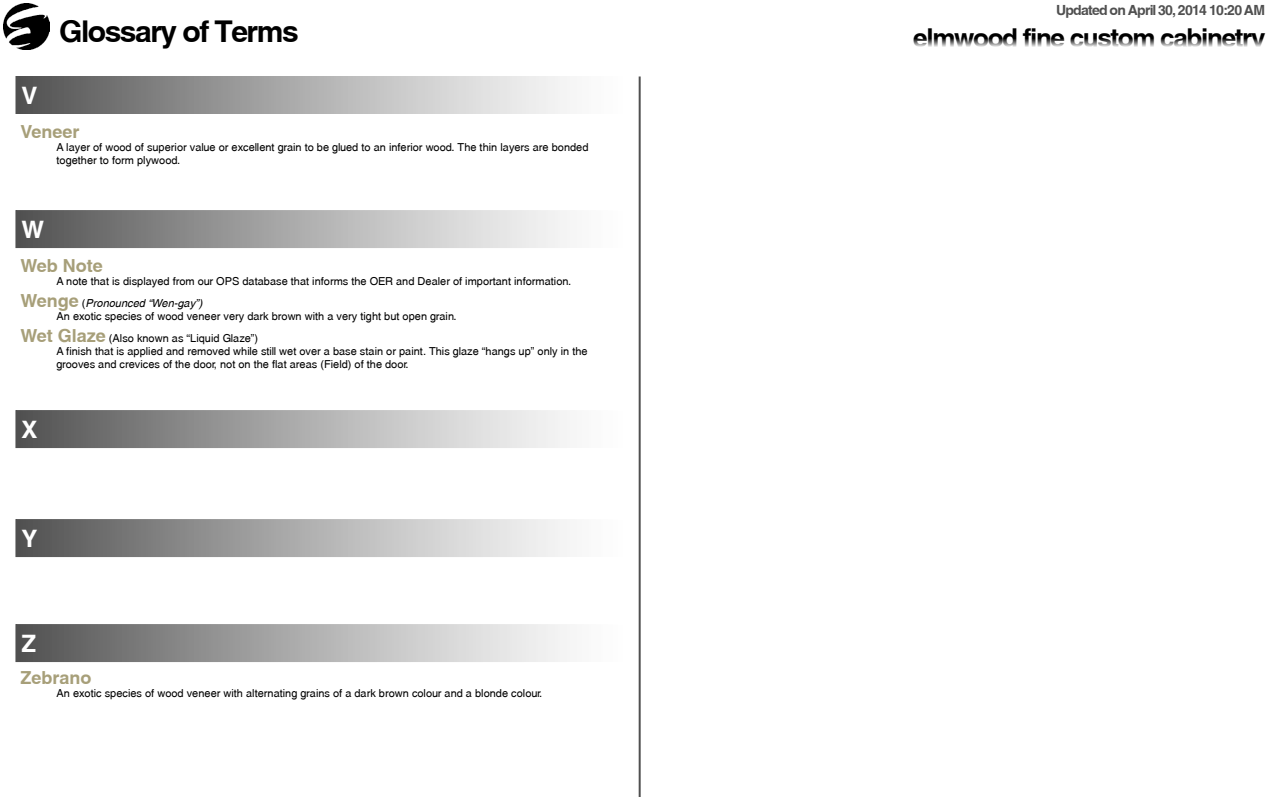
<style>
.page{position:relative;width:1280px;height:800px;background:#fff}
.page>*{position:absolute;margin:0;border:0;box-sizing:border-box;transform-origin:0 0}
.t1{font:700 30px "Swansea";letter-spacing:-.05em;color:#000}
.t2{font:700 26px "Swansea";letter-spacing:-.05em;color:#000}
.t3{font:700 24px "Swansea";color:#fff}
.t4{font:700 18px "Swansea";color:#a79f79}
.t5{font:700 14px "Swansea";letter-spacing:-.05em;color:#505050}
.t6{font:11px/13.2px "Swansea";color:#000}
.s1{font-weight:700;font-size:18px;color:#a79f79}
.s2{font-style:italic}
</style>
<div class="page">
<img style="left:3px;top:3px;width:47px;height:47px">
<hr style="left:639px;top:76px;width:2px;height:721px;background:#505050">
<div style="left:16px;top:76px;width:613px;height:38px;background:linear-gradient(to right,#565656,#fff)"></div>
<div style="left:16px;top:76px;width:614px;height:38px;border:1px solid #505050"></div>
<div style="left:16px;top:211px;width:613px;height:37px;background:linear-gradient(to right,#565656,#fff)"></div>
<div style="left:15px;top:210px;width:614px;height:38px;border:1px solid #505050"></div>
<div style="left:16px;top:411px;width:613px;height:37px;background:linear-gradient(to right,#565656,#fff)"></div>
<div style="left:15px;top:410px;width:614px;height:38px;border:1px solid #505050"></div>
<div style="left:16px;top:520px;width:613px;height:37px;background:linear-gradient(to right,#565656,#fff)"></div>
<div style="left:15px;top:519px;width:614px;height:38px;border:1px solid #505050"></div>
<div style="left:16px;top:625px;width:613px;height:37px;background:linear-gradient(to right,#565656,#fff)"></div>
<div style="left:15px;top:624px;width:614px;height:38px;border:1px solid #505050"></div>
<h3 class="t3" style="left:22px;top:81px;width:18px">V</h3>
<p class="t5" style="left:1056px;top:2px;width:211px">Updated on April 30, 2014 10:20 AM</p>
<h1 class="t1" style="left:59px;top:13px;width:241px">Glossary of Terms</h1>
<h2 class="t2" style="left:913px;top:22px;width:354px">elmwood fine custom cabinetry</h2>
<h3 class="t4" style="left:20px;top:121px;width:61px">Veneer</h3>
<p class="t6" style="left:57px;top:141px;width:534px">A layer of wood of superior value or excellent grain to be glued to an inferior wood. The thin layers are bonded together to form plywood.</p>
<h3 class="t3" style="left:21px;top:215px;width:24px">W</h3>
<h3 class="t4" style="left:20px;top:255px;width:84px">Web Note</h3>
<p class="t6" style="left:20px;top:271px;width:552px;line-height:21.6px;text-indent:36px">A note that is displayed from our OPS database that informs the OER and Dealer of important information.<br><span class="s1">Wenge</span> (<span class="s2">Pronounced “Wen-gay”)</span></p>
<p class="t6" style="left:20px;top:306px;width:438px;line-height:21.6px;text-indent:36px">An exotic species of wood veneer very dark brown with a very tight but open grain.<br><span class="s1">Wet Glaze</span> (Also known as “Liquid Glaze”)</p>
<p class="t6" style="left:57px;top:345px;width:533px">A finish that is applied and removed while still wet over a base stain or paint. This glaze “hangs up” only in the grooves and crevices of the door, not on the flat areas (Field) of the door.</p>
<h3 class="t3" style="left:21px;top:415px;width:18px">X</h3>
<h3 class="t3" style="left:21px;top:524px;width:18px">Y</h3>
<h3 class="t3" style="left:21px;top:629px;width:16px">Z</h3>
<h3 class="t4" style="left:20px;top:667px;width:73px">Zebrano</h3>
<p class="t6" style="left:56px;top:687px;width:487px">An exotic species of wood veneer with alternating grains of a dark brown colour and a blonde colour.</p>
</div>
